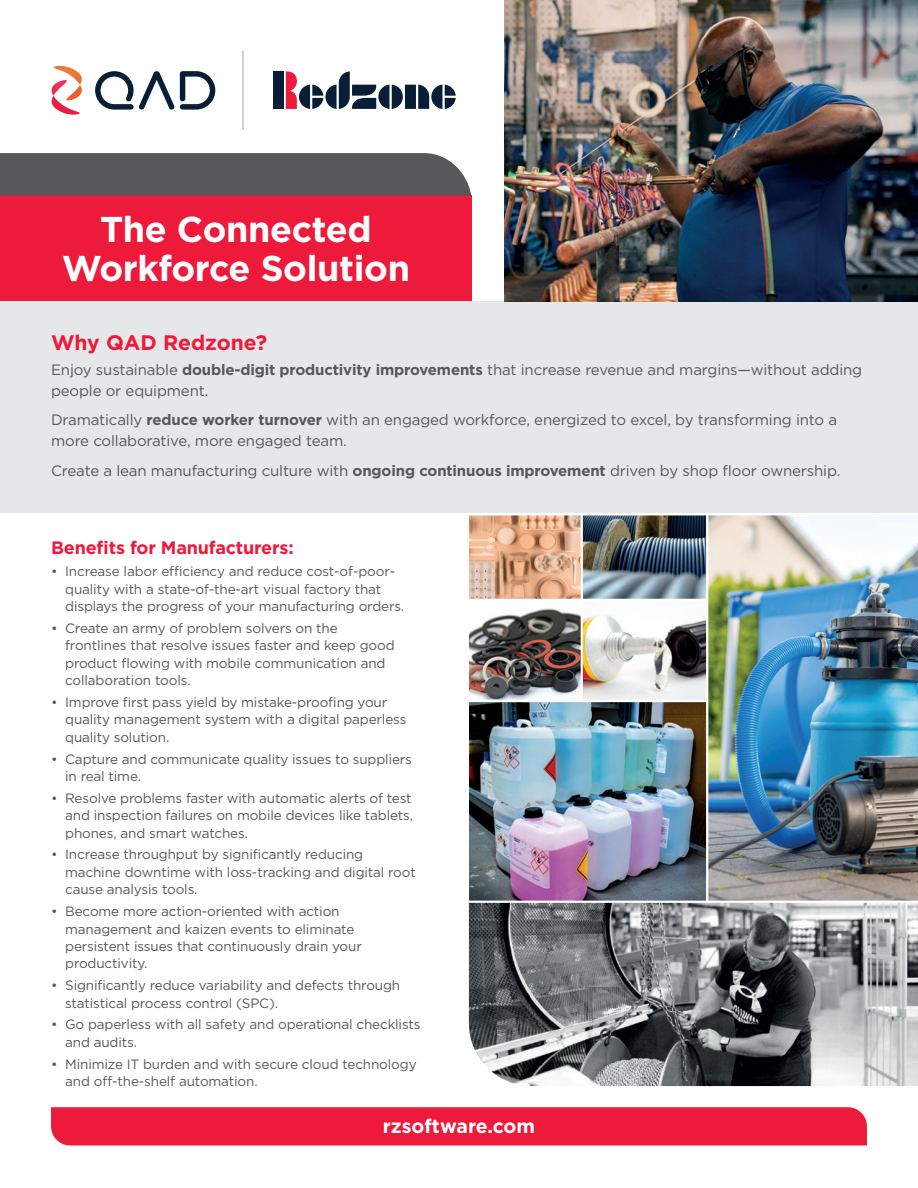
<style>
.page{position:relative;width:918px;height:1188px;background:#fff}
.page>*{position:absolute;margin:0;border:0;box-sizing:border-box;transform-origin:0 0}
.t1{font:700 35.85px/38.7px "Gotham";letter-spacing:-.01em;color:#fff;text-align:center}
.t2{font:700 21px "Gotham";color:#ed1a3b}
.t3{font:700 19.5px "Gotham";color:#fff}
.t4{font:700 18px "Gotham";letter-spacing:-.01em;color:#ed1a3b}
.t5{font:15px/21px "Gotham";letter-spacing:-.01em;color:#57585a}
.t6{font:13.5px/17.4px "Gotham";letter-spacing:-.01em;color:#57585a}
.s1{font-weight:700}
</style>
<div class="page">
<div style="left:0;top:196px;width:471px;height:106px;background:#ed1a3b"></div>
<img style="left:469px;top:515px;width:449px;height:571px">
<svg style="left:0;top:153px;width:471px;height:43px;background:#5c5b5d"></svg>
<hr style="left:581px;top:514px;width:2px;height:187px;background:#fff">
<hr style="left:706px;top:514px;width:2px;height:387px;background:#fff">
<hr style="left:469px;top:599px;width:239px;height:2px;background:#fff">
<hr style="left:469px;top:700px;width:239px;height:2px;background:#fff">
<hr style="left:469px;top:901px;width:449px;height:2px;background:#fff">
<div style="left:0;top:302px;width:918px;height:211px;background:#e6e7e9"></div>
<div style="left:51px;top:1107px;width:816px;height:38px;background:#ed1a3b"></div>
<img style="left:505px;top:0;width:413px;height:302px">
<hr style="left:243px;top:51px;width:1px;height:78px;background:#d2d3d3">
<div style="left:273px;top:71px;width:11px;height:38px;background:#081e37"></div>
<svg style="left:286px;top:71px;width:170px;height:38px"></svg>
<svg style="left:180px;top:71px;width:35px;height:39px"></svg>
<svg style="left:95px;top:71px;width:79px;height:39px"></svg>
<svg style="left:51px;top:66px;width:31px;height:49px"></svg>
<h1 class="t1" style="left:62px;top:210px;width:350px">The Connected<br>Workforce Solution</h1>
<h2 class="t2" style="left:51px;top:328px;width:218px">Why QAD Redzone?</h2>
<p class="t5" style="left:51px;top:359px;width:813px">Enjoy sustainable <span class="s1">double-digit productivity improvements</span> that increase revenue and margins—without adding people or equipment.</p>
<p class="t5" style="left:51px;top:409px;width:788px">Dramatically <span class="s1">reduce worker turnover</span> with an engaged workforce, energized to excel, by transforming into a more collaborative, more engaged team.</p>
<p class="t5" style="left:51px;top:460px;width:791px">Create a lean manufacturing culture with <span class="s1">ongoing continuous improvement</span> driven by shop floor ownership.</p>
<h3 class="t4" style="left:51px;top:536px;width:244px">Benefits for Manufacturers:</h3>
<p class="t6" style="left:65px;top:562px;width:341px;text-indent:-14px">• Increase labor efficiency and reduce cost-of-poor&shy;quality with a state-of-the-art visual factory that displays the progress of your manufacturing orders.</p>
<p class="t6" style="left:65px;top:619px;width:331px;text-indent:-14px">• Create an army of problem solvers on the frontlines that resolve issues faster and keep good product flowing with mobile communication and collaboration tools.</p>
<p class="t6" style="left:65px;top:693px;width:343px;text-indent:-14px">• Improve first pass yield by mistake-proofing your quality management system with a digital paperless quality solution.</p>
<p class="t6" style="left:65px;top:750px;width:348px;text-indent:-14px">• Capture and communicate quality issues to suppliers in real time.</p>
<p class="t6" style="left:65px;top:789px;width:349px;text-align:justify;text-indent:-14px">• Resolve problems faster with automatic alerts of test and inspection failures on mobile devices like tablets, phones, and smart watches.</p>
<p class="t6" style="left:65px;top:846px;width:352px;text-indent:-14px">• Increase throughput by significantly reducing machine downtime with loss-tracking and digital root cause analysis tools.</p>
<p class="t6" style="left:65px;top:902px;width:298px;text-indent:-14px">• Become more action-oriented with action management and kaizen events to eliminate persistent issues that continuously drain your productivity.</p>
<p class="t6" style="left:65px;top:976px;width:337px;text-indent:-14px">• Significantly reduce variability and defects through statistical process control (SPC).</p>
<p class="t6" style="left:65px;top:1016px;width:357px;text-indent:-14px">• Go paperless with all safety and operational checklists and audits.</p>
<p class="t6" style="left:65px;top:1055px;width:353px;text-indent:-14px">• Minimize IT burden and with secure cloud technology and off-the-shelf automation.</p>
<h3 class="t3" style="left:383px;top:1113px;width:154px">rzsoftware.com</h3>
</div>
